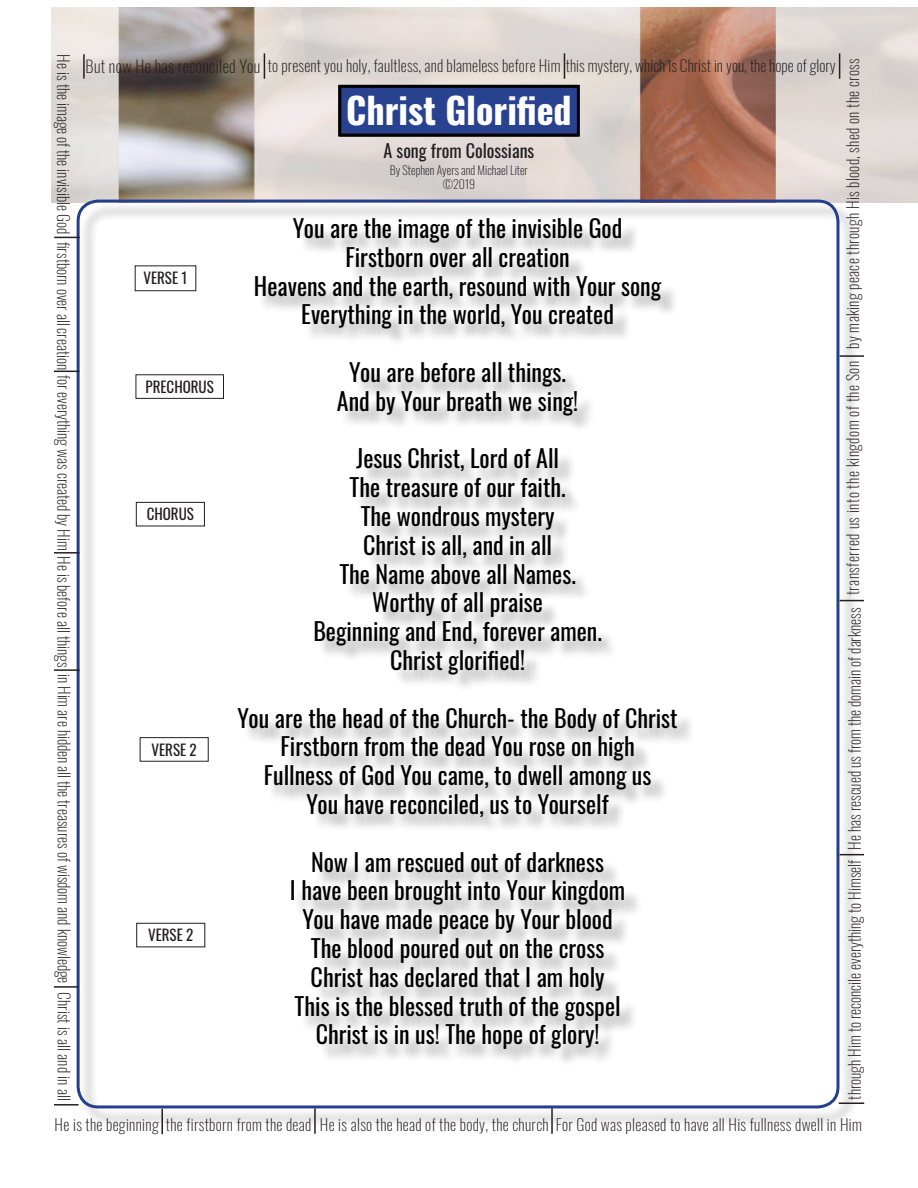
<style>
.page{position:relative;width:918px;height:1188px;background:#fff}
.page>*{position:absolute;margin:0;border:0;box-sizing:border-box;transform-origin:0 0}
.t1{font:700 36px "Oswald";color:#fff}
.t2{font:24px "Oswald";color:#000}
.t3{font:18px "Oswald";color:#231f20}
.t4{font:200 15.75px "Oswald";color:#231f20}
.t5{font:200 15.75px "Oswald";letter-spacing:.02em;color:#231f20}
.t6{font:200 15.75px "Oswald";letter-spacing:.03em;color:#231f20}
.t7{font:15px "Oswald";color:#231f20}
.t8{font:200 12px "Oswald";color:#231f20}
.s1{font-size:16.5px}
</style>
<div class="page">
<img style="left:51px;top:8px;width:867px;height:195px">
<div style="left:341px;top:86px;width:237px;height:50px;background:#294290"></div>
<div style="left:79px;top:202px;width:779px;height:925px;background:#231f20;opacity:.37"></div>
<div style="left:338px;top:85px;width:242px;height:52px;border:3px solid #000"></div>
<svg style="left:54px;top:237px;width:26px;height:1px"></svg>
<svg style="left:54px;top:371px;width:25px;height:1px"></svg>
<hr style="left:54px;top:552px;width:25px;height:2px;background:#231f20">
<hr style="left:54px;top:669px;width:25px;height:2px;background:#231f20">
<hr style="left:54px;top:986px;width:24px;height:2px;background:#231f20">
<hr style="left:839px;top:1102px;width:25px;height:2px;background:#231f20">
<hr style="left:161px;top:1109px;width:2px;height:25px;background:#231f20">
<hr style="left:551px;top:1108px;width:2px;height:26px;background:#231f20">
<hr style="left:54px;top:1104px;width:25px;height:2px;background:#231f20">
<svg style="left:840px;top:854px;width:24px;height:1px"></svg>
<svg style="left:840px;top:600px;width:24px;height:1px"></svg>
<hr style="left:314px;top:1108px;width:2px;height:26px;background:#231f20">
<hr style="left:840px;top:355px;width:24px;height:2px;background:#231f20">
<svg style="left:264px;top:53px;width:1px;height:26px"></svg>
<svg style="left:564px;top:53px;width:1px;height:26px"></svg>
<svg style="left:839px;top:53px;width:1px;height:26px"></svg>
<hr style="left:83px;top:54px;width:2px;height:25px;background:#231f20">
<div style="left:135px;top:266px;width:61px;height:25px;border:1px solid #231f20"></div>
<div style="left:136px;top:375px;width:88px;height:24px;border:1px solid #231f20"></div>
<div style="left:136px;top:502px;width:69px;height:24px;border:1px solid #231f20"></div>
<div style="left:140px;top:737px;width:68px;height:24px;border:1px solid #231f20"></div>
<div style="left:136px;top:923px;width:69px;height:24px;border:1px solid #231f20"></div>
<p class="t4" style="left:77px;top:54px;width:181px;rotate:90deg">He is the image of the invisible God</p>
<p class="t4" style="left:78px;top:242px;width:743px;rotate:90deg">firstborn over all creation for everything was created by Him He is before all things in Him are hidden all the treasures of wisdom and knowledge</p>
<p class="t5" style="left:839px;top:349px;width:292px;rotate:-90deg">by making peace through His blood, shed on the cross</p>
<p class="t4" style="left:86px;top:52px;width:752px"><span class="s1">But now He has reconciled You</span> to present you holy, faultless, and blameless before Him this mystery, which is Christ in you, the hope of glory</p>
<p class="t1" style="left:346px;top:91px;width:227px">Christ Glorified</p>
<p class="t8" style="left:390px;top:159px;width:140px">By Stephen Ayers and Michael Liter</p>
<p class="t8" style="left:443px;top:174px;width:34px">©2019</p>
<p class="t3" style="left:384px;top:135px;width:152px">A song from Colossians</p>
<p class="t2" style="left:293px;top:207px;width:331px">You are the image of the invisible God</p>
<p class="t2" style="left:345px;top:236px;width:226px">Firstborn over all creation</p>
<p class="t2" style="left:254px;top:264px;width:409px">Heavens and the earth, resound with Your song</p>
<p class="t2" style="left:301px;top:293px;width:314px">Everything in the world, You created</p>
<p class="t2" style="left:349px;top:351px;width:218px">You are before all things.</p>
<p class="t2" style="left:337px;top:380px;width:243px">And by Your breath we sing!</p>
<p class="t2" style="left:356px;top:437px;width:204px">Jesus Christ, Lord of All</p>
<p class="t2" style="left:350px;top:466px;width:218px">The treasure of our faith.</p>
<p class="t2" style="left:361px;top:495px;width:195px">The wondrous mystery</p>
<p class="t2" style="left:363px;top:524px;width:190px">Christ is all, and in all</p>
<p class="t2" style="left:339px;top:552px;width:238px">The Name above all Names.</p>
<p class="t2" style="left:372px;top:581px;width:172px">Worthy of all praise</p>
<p class="t2" style="left:313px;top:610px;width:290px">Beginning and End, forever amen.</p>
<p class="t2" style="left:390px;top:639px;width:136px">Christ glorified!</p>
<p class="t2" style="left:238px;top:696px;width:442px">You are the head of the Church- the Body of Christ</p>
<p class="t2" style="left:280px;top:725px;width:356px">Firstborn from the dead You rose on high</p>
<p class="t2" style="left:264px;top:754px;width:389px">Fullness of God You came, to dwell among us</p>
<p class="t2" style="left:307px;top:783px;width:304px">You have reconciled, us to Yourself</p>
<p class="t2" style="left:311px;top:840px;width:294px">Now I am rescued out of darkness</p>
<p class="t2" style="left:290px;top:869px;width:337px">I have been brought into Your kingdom</p>
<p class="t2" style="left:303px;top:898px;width:312px">You have made peace by Your blood</p>
<p class="t2" style="left:311px;top:927px;width:295px">The blood poured out on the cross</p>
<p class="t2" style="left:311px;top:956px;width:295px">Christ has declared that I am holy</p>
<p class="t2" style="left:295px;top:984px;width:327px">This is the blessed truth of the gospel</p>
<p class="t2" style="left:316px;top:1013px;width:285px">Christ is in us! The hope of glory!</p>
<p class="t7" style="left:143px;top:264px;width:46px">VERSE 1</p>
<p class="t6" style="left:839px;top:595px;width:236px;rotate:-90deg">transferred us into the kingdom of the Son</p>
<p class="t7" style="left:146px;top:373px;width:70px">PRECHORUS</p>
<p class="t7" style="left:147px;top:501px;width:49px">CHORUS</p>
<p class="t4" style="left:840px;top:850px;width:243px;rotate:-90deg">He has rescued us from the domain of darkness</p>
<p class="t7" style="left:152px;top:736px;width:47px">VERSE 2</p>
<p class="t4" style="left:840px;top:1100px;width:241px;rotate:-90deg">through Him to reconcile everything to Himself</p>
<p class="t7" style="left:148px;top:922px;width:47px">VERSE 2</p>
<p class="t4" style="left:78px;top:992px;width:111px;rotate:90deg">Christ is all and in all</p>
<p class="t5" style="left:55px;top:1110px;width:106px">He is the beginning</p>
<p class="t5" style="left:166px;top:1110px;width:147px">the firstborn from the dead</p>
<p class="t5" style="left:320px;top:1110px;width:544px">He is also the head of the body, the church For God was pleased to have all His fullness dwell in Him</p>
</div>
